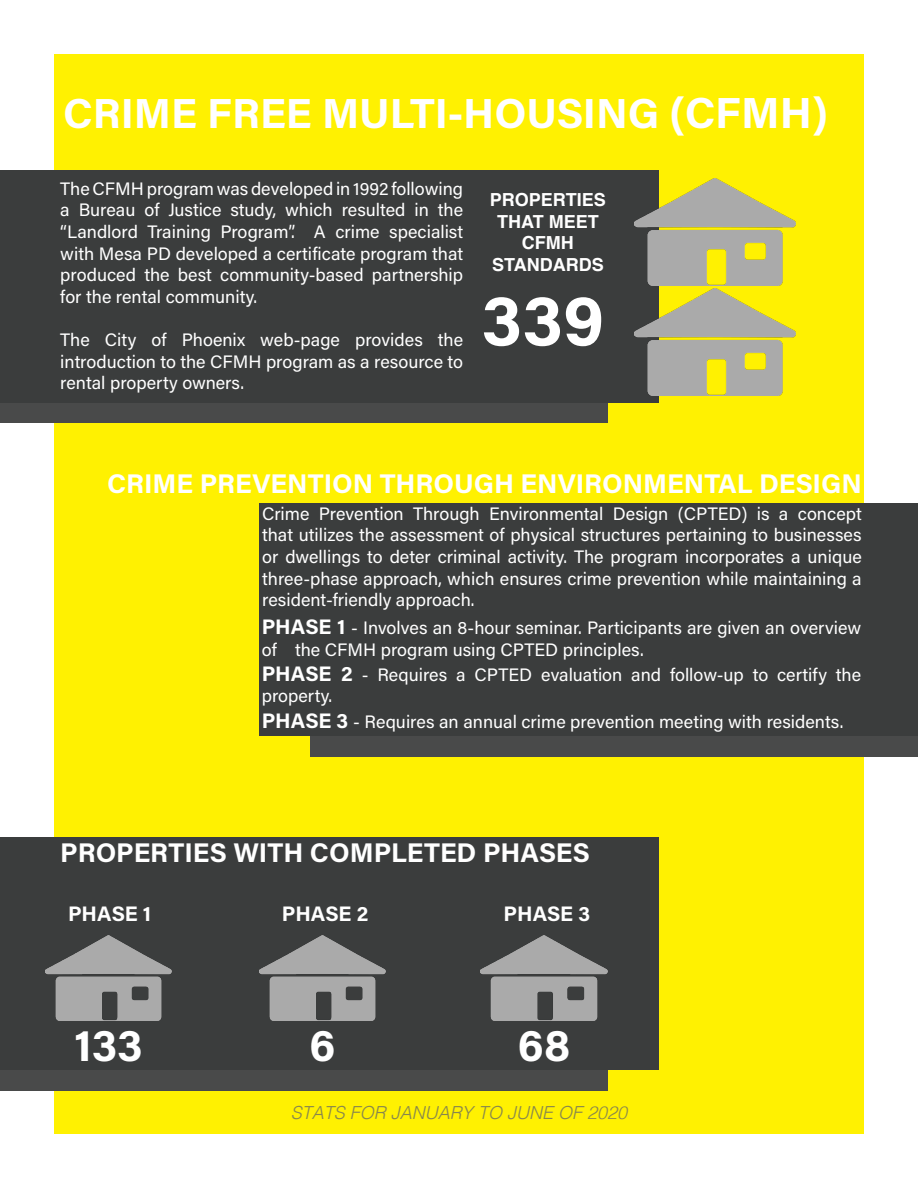
<style>
.page{position:relative;width:918px;height:1188px;background:#fff}
.page>*{position:absolute;margin:0;border:0;box-sizing:border-box;transform-origin:0 0}
.t1{font:700 72px "Acumin Pro";color:#fff}
.t2{font:700 45px "Acumin Pro";color:#fff}
.t3{font:700 42px "Acumin Pro";color:#fff}
.t4{font:700 27px "Acumin Pro";color:#fff}
.t5{font:700 21px "Acumin Pro";letter-spacing:-.005em;color:#fff}
.t6{font:18px/21.6px "Acumin Pro";color:#fff;text-align:justify}
.t7{font:700 18px/21.6px "Helvetica";color:#fff;text-align:center}
.t8{font:italic 300 18px "Helvetica";color:#87864e}
.s1{font-size:43.5px}
.s2{font-weight:700;font-size:21px}
</style>
<div class="page">
<div style="left:54px;top:54px;width:810px;height:1080px;background:#fff101"></div>
<div style="left:310px;top:616px;width:608px;height:141px;background:#494a4a"></div>
<div style="left:259px;top:503px;width:659px;height:233px;background:#3b3d3d"></div>
<div style="left:0;top:950px;width:608px;height:140px;background:#494a4a"></div>
<div style="left:0;top:837px;width:659px;height:233px;background:#3b3d3d"></div>
<div style="left:0;top:283px;width:608px;height:140px;background:#494a4a"></div>
<div style="left:0;top:170px;width:659px;height:232px;background:#3b3d3d"></div>
<img style="left:635px;top:179px;width:160px;height:107px">
<img style="left:635px;top:288px;width:160px;height:107px">
<img style="left:45px;top:936px;width:127px;height:84px">
<img style="left:259px;top:936px;width:127px;height:84px">
<img style="left:481px;top:936px;width:126px;height:84px">
<hr style="left:917px;top:950px;width:1px;height:140px;background:#e0cd1f">
<p class="t3" style="left:63px;top:84px;width:766px">CRIME FREE MULTI-HOUSING <span class="s1">(CFMH)</span></p>
<p class="t6" style="left:60px;top:177px;width:404px">The CFMH program was developed in 1992 following a Bureau of Justice study, which resulted in the “Landlord Training Program”. A crime specialist with Mesa PD developed a certificate program that produced the best community-based partnership for the rental community.</p>
<p class="t6" style="left:60px;top:328px;width:404px">The City of Phoenix web-page provides the introduction to the CFMH program as a resource to rental property owners.</p>
<p class="t7" style="left:490px;top:189px;width:118px">PROPERTIES<br>THAT MEET<br>CFMH<br>STANDARDS</p>
<p class="t1" style="left:482px;top:270px;width:124px">339</p>
<p class="t4" style="left:107px;top:465px;width:756px">CRIME PREVENTION THROUGH ENVIRONMENTAL DESIGN</p>
<p class="t6" style="left:262px;top:502px;width:601px">Crime Prevention Through Environmental Design (CPTED) is a concept that utilizes the assessment of physical structures pertaining to businesses or dwellings to deter criminal activity. The program incorporates a unique three-phase approach, which ensures crime prevention while maintaining a resident-friendly approach.</p>
<p class="t6" style="left:262px;top:616px;width:601px"><span class="s2">PHASE 1</span> - Involves an 8-hour seminar. Participants are given an overview of the CFMH program using CPTED principles.</p>
<p class="t6" style="left:262px;top:663px;width:601px"><span class="s2">PHASE 2</span> - Requires a CPTED evaluation and follow-up to certify the property.</p>
<p class="t6" style="left:262px;top:710px;width:583px"><span class="s2">PHASE 3</span> - Requires an annual crime prevention meeting with residents.</p>
<p class="t4" style="left:60px;top:834px;width:531px">PROPERTIES WITH COMPLETED PHASES</p>
<p class="t5" style="left:68px;top:899px;width:85px">PHASE 1</p>
<p class="t2" style="left:74px;top:1014px;width:70px">133</p>
<p class="t5" style="left:282px;top:899px;width:88px">PHASE 2</p>
<p class="t2" style="left:309px;top:1014px;width:28px">6</p>
<p class="t5" style="left:504px;top:899px;width:88px">PHASE 3</p>
<p class="t2" style="left:518px;top:1014px;width:54px">68</p>
<p class="t8" style="left:291px;top:1097px;width:338px">STATS FOR JANUARY TO JUNE OF 2020</p>
</div>
